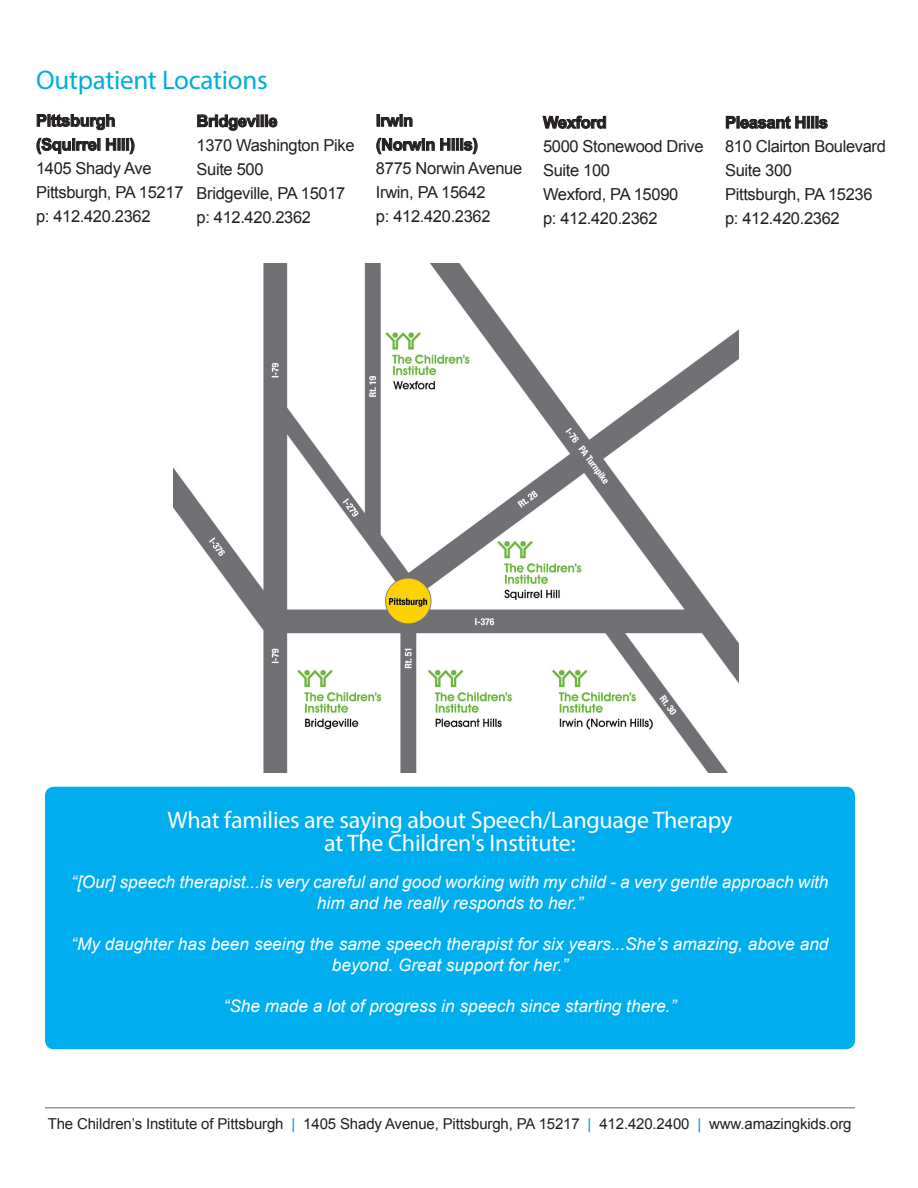
<style>
.page{position:relative;width:918px;height:1188px;background:#fff}
.page>*{position:absolute;margin:0;border:0;box-sizing:border-box;transform-origin:0 0}
.t1{font:27px "Myriad Pro";letter-spacing:-.01em;color:#00aedc}
.t2{font:24px/23.2px "Myriad Pro";letter-spacing:-.01em;color:#fff;text-align:center}
.t3{font:italic 17.25px/20.7px "Arial";color:#fff;text-align:center}
.t4{font:16.5px/24px "Arial";letter-spacing:-.02em;color:#231f20}
.t5{font:700 16.5px/24px "Arial";letter-spacing:-.02em;color:#231f20}
.t6{font:15px "Arial";letter-spacing:-.01em;color:#231f20}
.s1{color:#0094d5}
</style>
<div class="page">
<svg style="left:36px;top:114px;width:79px;height:17px"></svg>
<svg style="left:36px;top:138px;width:64px;height:17px"></svg>
<svg style="left:106px;top:138px;width:29px;height:17px"></svg>
<svg style="left:542px;top:115px;width:65px;height:14px"></svg>
<svg style="left:376px;top:114px;width:37px;height:13px"></svg>
<svg style="left:376px;top:138px;width:102px;height:17px"></svg>
<svg style="left:197px;top:114px;width:81px;height:17px"></svg>
<hr style="left:45px;top:1107px;width:810px;height:1px;background:#99989b">
<div style="left:45px;top:787px;width:810px;height:262px;background:#00aeef;border-radius:9px"></div>
<svg style="left:726px;top:116px;width:102px;height:13px"></svg>
<img style="left:173px;top:264px;width:566px;height:508px">
<h1 class="t1" style="left:36px;top:63px;width:233px">Outpatient Locations</h1>
<p class="t5" style="left:36px;top:109px;width:100px">Pittsburgh (Squirrel Hill)</p>
<p class="t4" style="left:36px;top:157px;width:149px">1405 Shady Ave<br>Pittsburgh, PA 15217 p: 412.420.2362</p>
<p class="t5" style="left:196px;top:109px;width:83px">Bridgeville</p>
<p class="t4" style="left:196px;top:133px;width:160px">1370 Washington Pike<br>Suite 500<br>Bridgeville, PA 15017 p: 412.420.2362</p>
<p class="t5" style="left:376px;top:109px;width:104px">Irwin<br>(Norwin Hills)</p>
<p class="t4" style="left:376px;top:157px;width:148px">8775 Norwin Avenue<br>Irwin, PA 15642<br>p: 412.420.2362</p>
<p class="t5" style="left:543px;top:111px;width:65px">Wexford</p>
<p class="t4" style="left:543px;top:135px;width:162px">5000 Stonewood Drive<br>Suite 100<br>Wexford, PA 15090<br>p: 412.420.2362</p>
<p class="t5" style="left:725px;top:111px;width:105px">Pleasant Hills</p>
<p class="t4" style="left:725px;top:135px;width:162px">810 Clairton Boulevard<br>Suite 300<br>Pittsburgh, PA 15236 p: 412.420.2362</p>
<h2 class="t2" style="left:168px;top:808px;width:566px">What families are saying about Speech/Language Therapy at The Children's Institute:</h2>
<p class="t3" style="left:71px;top:872px;width:759px">“[Our] speech therapist...is very careful and good working with my child - a very gentle approach with him and he really responds to her.”</p>
<p class="t3" style="left:71px;top:934px;width:759px">“My daughter has been seeing the same speech therapist for six years...She’s amazing, above and beyond. Great support for her.”</p>
<p class="t3" style="left:224px;top:996px;width:454px">“She made a lot of progress in speech since starting there.”</p>
<p class="t6" style="left:48px;top:1114px;width:805px">The Children’s Institute of Pittsburgh <span class="s1">|</span> 1405 Shady Avenue, Pittsburgh, PA 15217 <span class="s1">|</span> 412.420.2400 <span class="s1">|</span> www.amazingkids.org</p>
</div>
